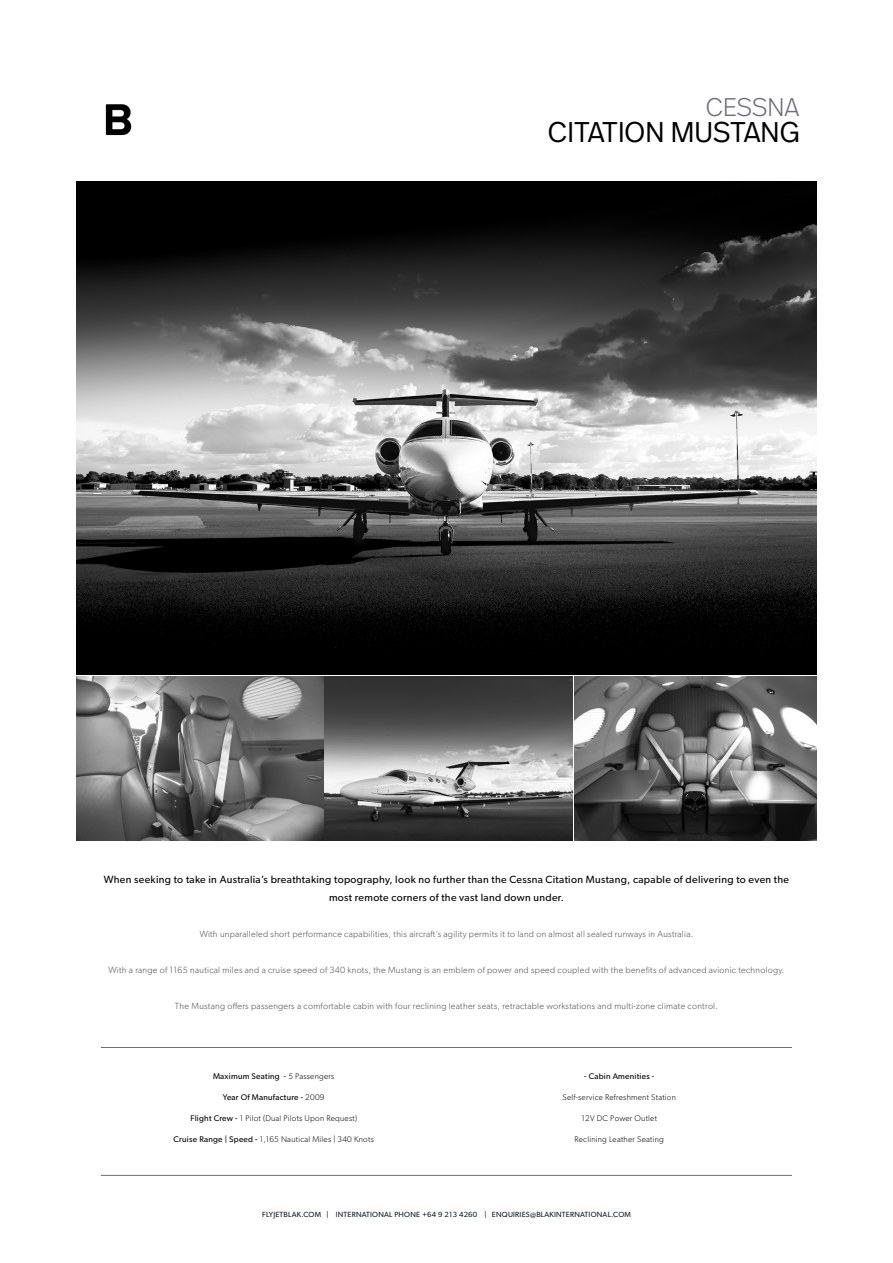
<style>
.page{position:relative;width:893px;height:1263px;background:#fff}
.page>*{position:absolute;margin:0;border:0;box-sizing:border-box;transform-origin:0 0}
.t1{font:300 28.5px "Real Head Pro";color:#000}
.t2{font:300 25.5px "Real Head Pro";color:#6d6e71}
.t3{font:10.5px/18px "Gibson";letter-spacing:.03em;color:#000;text-align:center}
.t4{font:300 9px "Gibson";letter-spacing:.03em;color:#4d4d4f}
.t5{font:300 8.25px "Gibson";letter-spacing:.03em;color:#000}
.t6{font:8.25px "Gibson";letter-spacing:.03em;color:#000}
.t7{font:7.5px "Gibson";letter-spacing:.03em;color:#0e1821}
.s1{font-weight:300}
.s2{font-weight:400}
</style>
<div class="page">
<img style="left:77px;top:676px;width:246px;height:164px">
<img style="left:77px;top:182px;width:739px;height:493px">
<img style="left:325px;top:676px;width:491px;height:164px">
<hr style="left:101px;top:1047px;width:691px;height:1px;background:#6d6e71">
<img style="left:105px;top:104px;width:27px;height:32px">
<hr style="left:101px;top:1175px;width:691px;height:1px;background:#6d6e71">
<h2 class="t2" style="left:706px;top:90px;width:95px">CESSNA</h2>
<h1 class="t1" style="left:548px;top:112px;width:253px">CITATION MUSTANG</h1>
<p class="t3" style="left:104px;top:870px;width:687px">When seeking to take in Australia’s breathtaking topography, look no further than the Cessna Citation Mustang, capable of delivering to even the most remote corners of the vast land down under.</p>
<p class="t4" style="left:200px;top:928px;width:495px">With unparalleled short performance capabilities, this aircraft’s agility permits it to land on almost all sealed runways in Australia.</p>
<p class="t4" style="left:109px;top:964px;width:677px">With a range of 1165 nautical miles and a cruise speed of 340 knots, the Mustang is an emblem of power and speed coupled with the benefits of advanced avionic technology.</p>
<p class="t4" style="left:175px;top:1000px;width:544px">The Mustang offers passengers a comfortable cabin with four reclining leather seats, retractable workstations and multi-zone climate control.</p>
<p class="t6" style="left:213px;top:1071px;width:123px">Maximum Seating - <span class="s1">5 Passengers</span></p>
<p class="t6" style="left:223px;top:1092px;width:103px">Year Of Manufacture - <span class="s1">2009</span></p>
<p class="t5" style="left:190px;top:1113px;width:168px"><span class="s2">Flight Crew -</span> 1 Pilot (Dual Pilots Upon Request)</p>
<p class="t5" style="left:174px;top:1134px;width:202px"><span class="s2">Cruise Range | Speed -</span> 1,165 Nautical Miles | 340 Knots</p>
<p class="t6" style="left:584px;top:1071px;width:72px">- Cabin Amenities -</p>
<p class="t5" style="left:562px;top:1092px;width:115px">Self-service Refreshment Station</p>
<p class="t5" style="left:581px;top:1113px;width:77px">12V DC Power Outlet</p>
<p class="t5" style="left:574px;top:1134px;width:91px">Reclining Leather Seating</p>
<p class="t7" style="left:262px;top:1210px;width:370px">FLYJETBLAK.COM | INTERNATIONAL PHONE +64 9 213 4260 | ENQUIRIES@BLAKINTERNATIONAL.COM</p>
</div>
